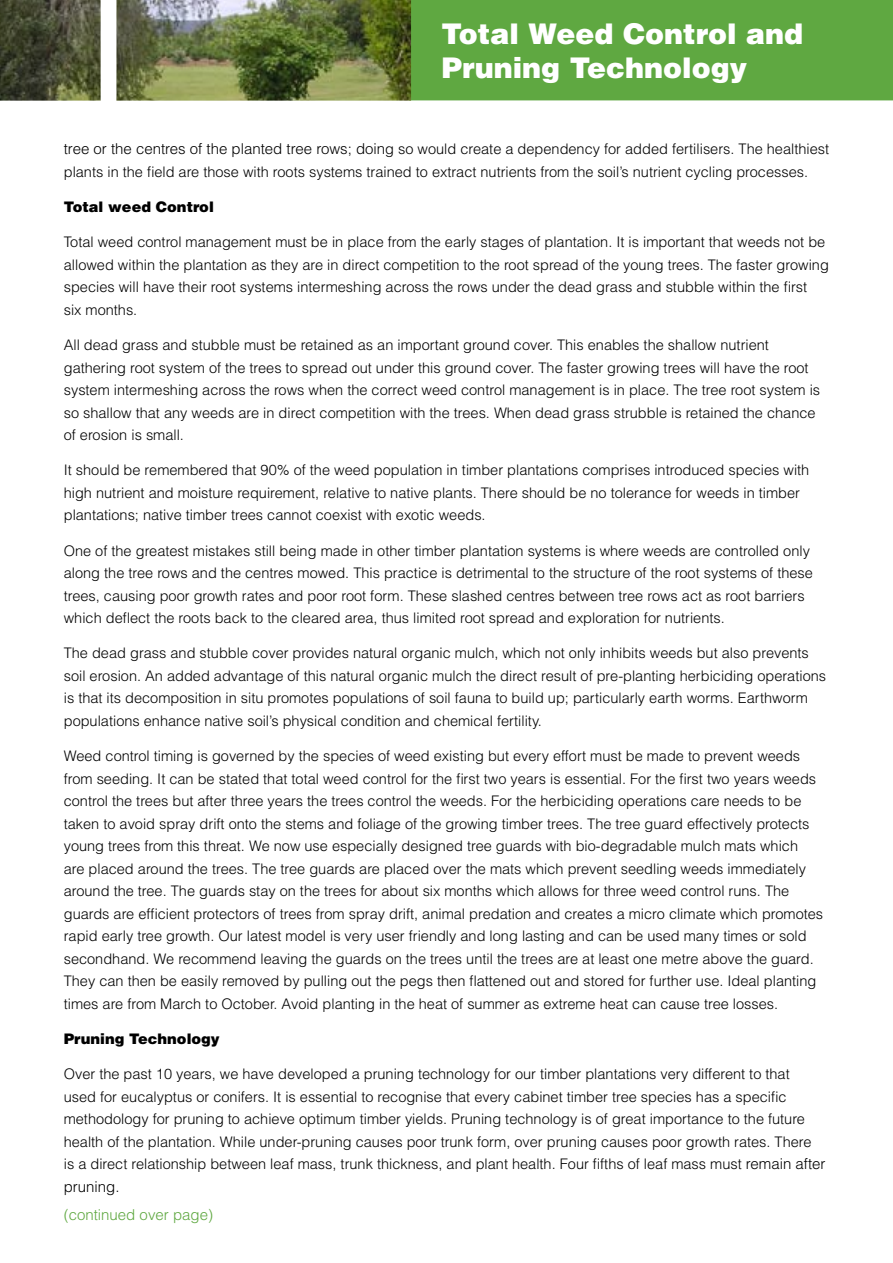
<style>
.page{position:relative;width:893px;height:1263px;background:#fff}
.page>*{position:absolute;margin:0;border:0;box-sizing:border-box;transform-origin:0 0}
.t1{font:900 28.5px/34.2px "Helvetica";color:#fff}
.t2{font:300 15px "Helvetica";color:#5fa841}
.t3{font:300 15px "Helvetica";color:#000}
.t4{font:300 14.55px/22.5px "Helvetica";color:#000}
.t5{font:900 14.55px "Helvetica";color:#000}
.s1{font-size:15px}
</style>
<div class="page">
<div style="left:410px;top:1px;width:482px;height:99px;background:#5fa841"></div>
<div style="left:409px;top:0;width:484px;height:100px;border:2px solid #5fa841"></div>
<img style="left:0;top:0;width:411px;height:101px">
<p class="t1" style="left:441px;top:16px;width:363px">Total Weed Control and<br>Pruning Technology</p>
<p class="t4" style="left:64px;top:137px;width:767px"><span class="s1">tree or the centres of the planted tree rows; doin</span>g so would create a dependency for added fertilisers. The healthiest plants in the field are those with roots systems trained to extract nutrients from the soil’s nutrient cycling processes.</p>
<p class="t5" style="left:64px;top:197px;width:152px">Total weed Control</p>
<p class="t4" style="left:64px;top:230px;width:767px">Total weed control management must be in place from the early stages of plantation. It is important that weeds not be allowed within the plantation as they are in direct competition to the root spread of the young trees. The faster growing species will have their root systems intermeshing across the rows under the dead grass and stubble within the first<br>six months.</p>
<p class="t4" style="left:64px;top:333px;width:758px">All dead grass and stubble must be retained as an important ground cover. This enables the shallow nutrient gathering root system of the trees to spread out under this ground cover. The faster growing trees will have the root system intermeshing across the rows when the correct weed control management is in place. The tree root system is so shallow that any weeds are in direct competition with the trees. When dead grass strubble is retained the chance of erosion is small.</p>
<p class="t4" style="left:64px;top:458px;width:747px">It should be remembered that 90% of the weed population in timber plantations comprises introduced species with high nutrient and moisture requirement, relative to native plants. There should be no tolerance for weeds in timber plantations; native timber trees cannot coexist with exotic weeds.</p>
<p class="t4" style="left:64px;top:539px;width:751px">One of the greatest mistakes still being made in other timber plantation systems is where weeds are controlled only along the tree rows and the centres mowed. This practice is detrimental to the structure of the root systems of these trees, causing poor growth rates and poor root form. These slashed centres between tree rows act as root barriers which deflect the roots back to the cleared area, thus limited root spread and exploration for nutrients.</p>
<p class="t4" style="left:64px;top:641px;width:764px">The dead grass and stubble cover provides natural organic mulch, which not only inhibits weeds but also prevents soil erosion. An added advantage of this natural organic mulch the direct result of pre-planting herbiciding operations is that its decomposition in situ promotes populations of soil fauna to build up; particularly earth worms. Earthworm populations enhance native soil’s physical condition and chemical fertility.</p>
<p class="t4" style="left:64px;top:744px;width:761px">Weed control timing is governed by the species of weed existing but every effort must be made to prevent weeds from seeding. It can be stated that total weed control for the first two years is essential. For the first two years weeds control the trees but after three years the trees control the weeds. For the herbiciding operations care needs to be taken to avoid spray drift onto the stems and foliage of the growing timber trees. The tree guard effectively protects young trees from this threat. We now use especially designed tree guards with bio-degradable mulch mats which<br>are placed around the trees. The tree guards are placed over the mats which prevent seedling weeds immediately around the tree. The guards stay on the trees for about six months which allows for three weed control runs. The guards are efficient protectors of trees from spray drift, animal predation and creates a micro climate which promotes rapid early tree growth. Our latest model is very user friendly and long lasting and can be used many times or sold secondhand. We recommend leaving the guards on the trees until the trees are at least one metre above the guard.<br>They can then be easily removed by pulling out the pegs then flattened out and stored for further use. Ideal planting times are from March to October. Avoid planting in the heat of summer as extreme heat can cause tree losses.</p>
<p class="t5" style="left:64px;top:1029px;width:158px">Pruning Technology</p>
<p class="t4" style="left:64px;top:1062px;width:763px">Over the past 10 years, we have developed a pruning technology for our timber plantations very different to that used for eucalyptus or conifers. It is essential to recognise that every cabinet timber tree species has a specific methodology for pruning to achieve optimum timber yields. Pruning technology is of great importance to the future health of the plantation. While under-pruning causes poor trunk form, over pruning causes poor growth rates. There is a direct relationship between leaf mass, trunk thickness, and plant health. Four fifths of leaf mass must <span class="s1">remain after</span></p>
<p class="t3" style="left:64px;top:1177px;width:57px">pruning.</p>
<p class="t2" style="left:64px;top:1205px;width:151px">(continued over page)</p>
</div>
